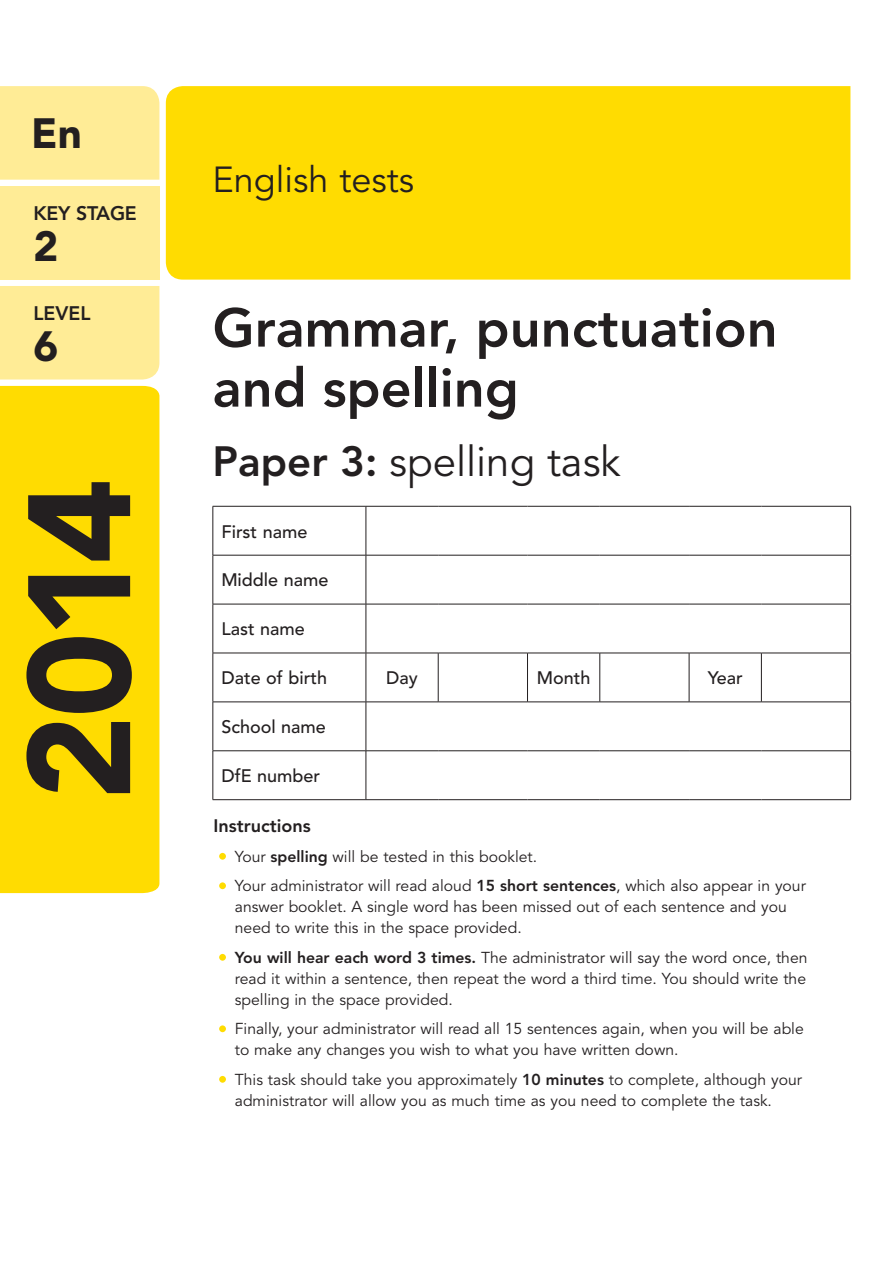
<style>
.page{position:relative;width:893px;height:1263px;background:#fff}
.page>*{position:absolute;margin:0;border:0;box-sizing:border-box;transform-origin:0 0}
.t1{font:900 144px "Avenir LT Std";color:#231f20}
.t2{font:800 54px/60px "Avenir LT Std";color:#231f20}
.t3{font:42px "Avenir LT Std";color:#231f20}
.t4{font:900 42px "Avenir LT Std";color:#231f20}
.t5{font:36px "Avenir LT Std";color:#231f20}
.t6{font:800 19.5px "Avenir LT Std";letter-spacing:-.015em;color:#231f20}
.t7{font:500 18px "Avenir LT Std";color:#231f20}
.t8{font:800 18px "Avenir LT Std";color:#231f20}
.t9{font:15.75px/21px "Avenir LT Std";color:#231f20}
.s1{font-weight:800}
.s2{color:#ffdc01}
</style>
<div class="page">
<div style="left:0;top:286px;width:159px;height:93px;background:#ffec96"></div>
<div style="left:166px;top:86px;width:684px;height:194px;background:#ffdc01"></div>
<div style="left:0;top:386px;width:159px;height:507px;background:#ffdc01"></div>
<div style="left:0;top:86px;width:159px;height:94px;background:#ffec96"></div>
<div style="left:0;top:186px;width:159px;height:94px;background:#ffec96"></div>
<hr style="left:213px;top:506px;width:153px;height:1px;background:#231f20">
<hr style="left:213px;top:506px;width:1px;height:49px;background:#231f20">
<hr style="left:366px;top:506px;width:72px;height:1px;background:#231f20">
<hr style="left:366px;top:506px;width:1px;height:49px;background:#231f20">
<hr style="left:438px;top:506px;width:89px;height:1px;background:#231f20">
<hr style="left:527px;top:506px;width:73px;height:1px;background:#231f20">
<hr style="left:600px;top:506px;width:89px;height:1px;background:#231f20">
<hr style="left:689px;top:506px;width:72px;height:1px;background:#231f20">
<hr style="left:761px;top:506px;width:90px;height:1px;background:#231f20">
<hr style="left:850px;top:506px;width:1px;height:49px;background:#231f20">
<hr style="left:213px;top:555px;width:153px;height:1px;background:#231f20">
<hr style="left:213px;top:555px;width:1px;height:49px;background:#231f20">
<hr style="left:366px;top:555px;width:72px;height:1px;background:#231f20">
<hr style="left:366px;top:555px;width:1px;height:49px;background:#231f20">
<hr style="left:438px;top:555px;width:89px;height:1px;background:#231f20">
<hr style="left:527px;top:555px;width:73px;height:1px;background:#231f20">
<hr style="left:600px;top:555px;width:89px;height:1px;background:#231f20">
<hr style="left:689px;top:555px;width:72px;height:1px;background:#231f20">
<hr style="left:761px;top:555px;width:90px;height:1px;background:#231f20">
<hr style="left:850px;top:555px;width:1px;height:49px;background:#231f20">
<hr style="left:213px;top:604px;width:153px;height:1px;background:#231f20">
<hr style="left:213px;top:604px;width:1px;height:49px;background:#231f20">
<hr style="left:366px;top:604px;width:72px;height:1px;background:#231f20">
<hr style="left:366px;top:604px;width:1px;height:49px;background:#231f20">
<hr style="left:438px;top:604px;width:89px;height:1px;background:#231f20">
<hr style="left:527px;top:604px;width:73px;height:1px;background:#231f20">
<hr style="left:600px;top:604px;width:89px;height:1px;background:#231f20">
<hr style="left:689px;top:604px;width:72px;height:1px;background:#231f20">
<hr style="left:761px;top:604px;width:90px;height:1px;background:#231f20">
<hr style="left:850px;top:604px;width:1px;height:49px;background:#231f20">
<hr style="left:213px;top:653px;width:153px;height:1px;background:#231f20">
<hr style="left:213px;top:653px;width:1px;height:49px;background:#231f20">
<hr style="left:213px;top:702px;width:153px;height:1px;background:#231f20">
<hr style="left:213px;top:702px;width:1px;height:48px;background:#231f20">
<hr style="left:366px;top:702px;width:1px;height:48px;background:#231f20">
<hr style="left:850px;top:702px;width:1px;height:48px;background:#231f20">
<hr style="left:213px;top:750px;width:153px;height:1px;background:#231f20">
<hr style="left:213px;top:751px;width:1px;height:48px;background:#231f20">
<hr style="left:366px;top:751px;width:1px;height:48px;background:#231f20">
<hr style="left:850px;top:751px;width:1px;height:48px;background:#231f20">
<hr style="left:213px;top:799px;width:153px;height:1px;background:#231f20">
<hr style="left:366px;top:653px;width:72px;height:1px;background:#231f20">
<hr style="left:366px;top:653px;width:1px;height:49px;background:#231f20">
<hr style="left:438px;top:653px;width:89px;height:1px;background:#231f20">
<hr style="left:438px;top:653px;width:1px;height:49px;background:#231f20">
<hr style="left:527px;top:653px;width:73px;height:1px;background:#231f20">
<hr style="left:527px;top:653px;width:1px;height:49px;background:#231f20">
<hr style="left:600px;top:653px;width:89px;height:1px;background:#231f20">
<hr style="left:599px;top:653px;width:1px;height:49px;background:#231f20">
<hr style="left:689px;top:653px;width:72px;height:1px;background:#231f20">
<hr style="left:689px;top:653px;width:1px;height:49px;background:#231f20">
<hr style="left:761px;top:653px;width:90px;height:1px;background:#231f20">
<hr style="left:761px;top:653px;width:1px;height:49px;background:#231f20">
<hr style="left:850px;top:653px;width:1px;height:49px;background:#231f20">
<hr style="left:366px;top:702px;width:72px;height:1px;background:#231f20">
<hr style="left:438px;top:702px;width:89px;height:1px;background:#231f20">
<hr style="left:527px;top:702px;width:73px;height:1px;background:#231f20">
<hr style="left:600px;top:702px;width:89px;height:1px;background:#231f20">
<hr style="left:689px;top:702px;width:72px;height:1px;background:#231f20">
<hr style="left:761px;top:702px;width:90px;height:1px;background:#231f20">
<hr style="left:366px;top:750px;width:72px;height:1px;background:#231f20">
<hr style="left:438px;top:750px;width:89px;height:1px;background:#231f20">
<hr style="left:527px;top:750px;width:73px;height:1px;background:#231f20">
<hr style="left:600px;top:750px;width:89px;height:1px;background:#231f20">
<hr style="left:689px;top:750px;width:72px;height:1px;background:#231f20">
<hr style="left:761px;top:750px;width:90px;height:1px;background:#231f20">
<hr style="left:366px;top:799px;width:72px;height:1px;background:#231f20">
<hr style="left:438px;top:799px;width:89px;height:1px;background:#231f20">
<hr style="left:527px;top:799px;width:73px;height:1px;background:#231f20">
<hr style="left:600px;top:799px;width:89px;height:1px;background:#231f20">
<hr style="left:689px;top:799px;width:72px;height:1px;background:#231f20">
<hr style="left:761px;top:799px;width:90px;height:1px;background:#231f20">
<h3 class="t4" style="left:31px;top:108px;width:52px">En</h3>
<p class="t6" style="left:34px;top:202px;width:105px">KEY STAGE</p>
<h3 class="t4" style="left:34px;top:221px;width:26px">2</h3>
<p class="t6" style="left:34px;top:302px;width:59px">LEVEL</p>
<h3 class="t4" style="left:34px;top:320px;width:26px">6</h3>
<h1 class="t1" style="left:-7px;top:800px;width:323px;rotate:-90deg">2014</h1>
<h3 class="t5" style="left:213px;top:159px;width:203px">English tests</h3>
<h2 class="t2" style="left:213px;top:298px;width:567px">Grammar, punctuation and spelling</h2>
<h3 class="t3" style="left:213px;top:437px;width:410px"><span class="s1">Paper 3:</span> spelling task</h3>
<p class="t7" style="left:221px;top:521px;width:88px">First name</p>
<p class="t7" style="left:221px;top:570px;width:109px">Middle name</p>
<p class="t7" style="left:221px;top:619px;width:85px">Last name</p>
<p class="t7" style="left:221px;top:668px;width:107px">Date of birth</p>
<p class="t7" style="left:386px;top:668px;width:33px">Day</p>
<p class="t7" style="left:537px;top:668px;width:55px">Month</p>
<p class="t7" style="left:708px;top:668px;width:37px">Year</p>
<p class="t7" style="left:221px;top:716px;width:106px">School name</p>
<p class="t7" style="left:221px;top:765px;width:100px">DfE number</p>
<p class="t8" style="left:214px;top:815px;width:99px">Instructions</p>
<p class="t9" style="left:214px;top:846px;width:325px"><span class="s2">•</span> Your <span class="s1">spelling</span> will be tested in this booklet.</p>
<p class="t9" style="left:235px;top:876px;width:573px;text-indent:-21px"><span class="s2">•</span> Your administrator will read aloud <span class="s1">15 short sentences</span>, which also appear in your answer booklet. A single word has been missed out of each sentence and you need to write this in the space provided.</p>
<p class="t9" style="left:235px;top:947px;width:574px;text-align:justify;text-indent:-21px"><span class="s2">•</span> <span class="s1">You will hear each word 3 times.</span> The administrator will say the word once, then read it within a sentence, then repeat the word a third time. You should write the spelling in the space provided.</p>
<p class="t9" style="left:235px;top:1019px;width:570px;text-indent:-21px"><span class="s2">•</span> Finally, your administrator will read all 15 sentences again, when you will be able to make any changes you wish to what you have written down.</p>
<p class="t9" style="left:214px;top:1069px;width:590px;text-align:center"><span class="s2">•</span> This task should take you approximately <span class="s1">10 minutes</span> to complete, although your administrator will allow you as much time as you need to complete the task.</p>
</div>
